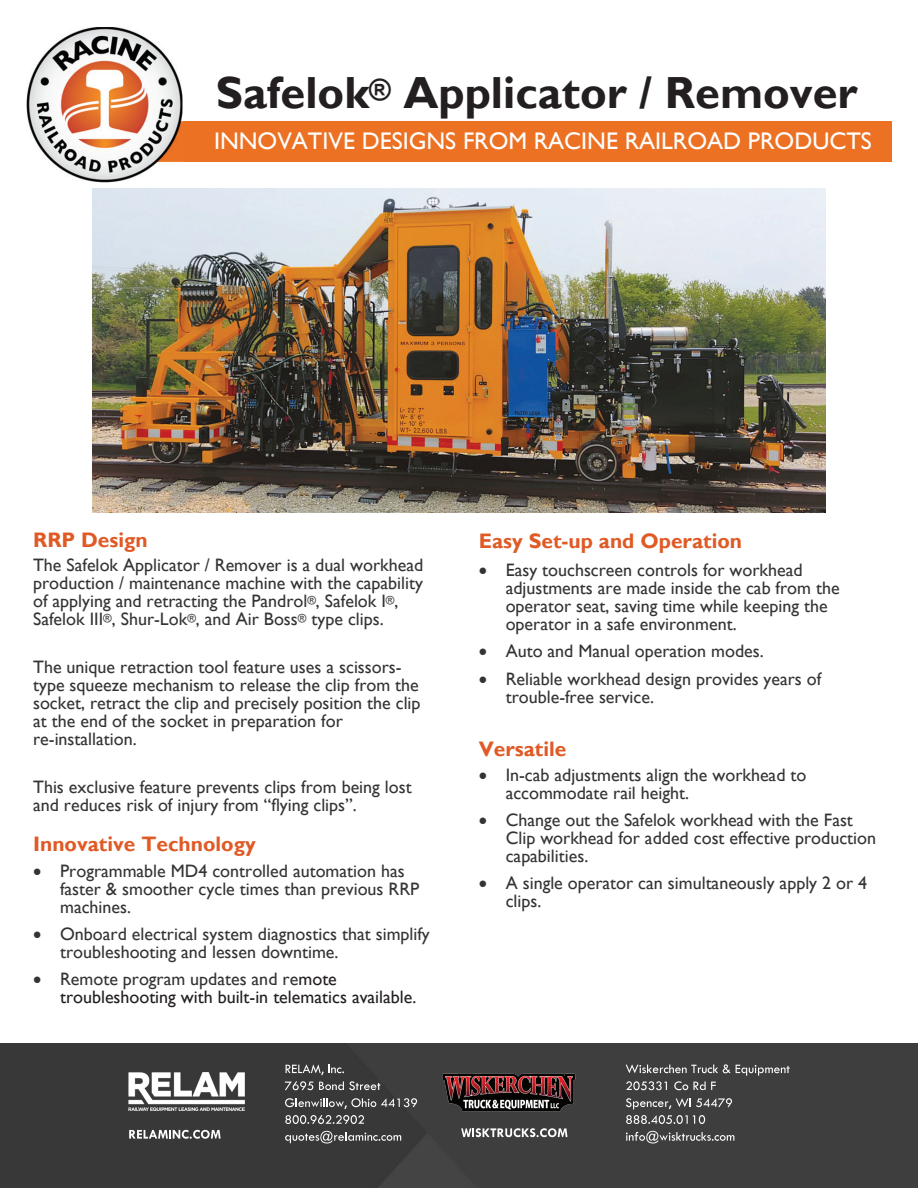
<style>
.page{position:relative;width:918px;height:1188px;background:#fff}
.page>*{position:absolute;margin:0;border:0;box-sizing:border-box;transform-origin:0 0}
.t1{font:700 45px "Gill Sans";color:#231f20}
.t2{font:24px "Gill Sans";color:#fff}
.t3{font:700 21px "Gill Sans";color:#df5a25}
.t4{font:18px/18px "Gill Sans";color:#353435}
.t5{font:18px/18px "Gill Sans";color:#231f20}
.s1{color:#353435}
</style>
<div class="page">
<div style="left:108px;top:121px;width:783px;height:41px;background:#ec7123"></div>
<img style="left:27px;top:27px;width:156px;height:156px">
<img style="left:93px;top:189px;width:733px;height:324px">
<div style="left:0;top:1044px;width:918px;height:144px;background:#3f3e3e"></div>
<svg style="left:129px;top:1130px;width:92px;height:9px"></svg>
<svg style="left:286px;top:1064px;width:58px;height:11px"></svg>
<svg style="left:285px;top:1081px;width:28px;height:9px"></svg>
<svg style="left:319px;top:1081px;width:61px;height:9px"></svg>
<svg style="left:285px;top:1098px;width:132px;height:11px"></svg>
<svg style="left:285px;top:1115px;width:79px;height:9px"></svg>
<svg style="left:285px;top:1131px;width:116px;height:12px"></svg>
<svg style="left:461px;top:1128px;width:106px;height:9px"></svg>
<svg style="left:626px;top:1064px;width:164px;height:26px;background:#5a5959"></svg>
<svg style="left:626px;top:1098px;width:106px;height:11px"></svg>
<svg style="left:626px;top:1115px;width:79px;height:9px"></svg>
<svg style="left:626px;top:1131px;width:108px;height:12px"></svg>
<img style="left:433px;top:1059px;width:154px;height:66px">
<img style="left:128px;top:1072px;width:117px;height:38px">
<h1 class="t1" style="left:216px;top:66px;width:643px">Safelok<sup>®</sup> Applicator / Remover</h1>
<h2 class="t2" style="left:214px;top:127px;width:659px">INNOVATIVE DESIGNS FROM RACINE RAILROAD PRODUCTS</h2>
<p class="t3" style="left:33px;top:527px;width:116px">RRP Design</p>
<p class="t4" style="left:33px;top:556px;width:392px">The Safelok Applicator / Remover is a dual workhead production / maintenance machine with the capability of applying and retracting the Pandrol<sup>®</sup>, Safelok I<sup>®</sup>, Safelok III<sup>®</sup>, Shur-Lok<sup>®</sup>, and Air Boss<sup>®</sup> type clips.</p>
<p class="t4" style="left:33px;top:659px;width:389px">The unique retraction tool feature uses a scissors&shy;type squeeze mechanism to release the clip from the socket, retract the clip and precisely position the clip at the end of the socket in preparation for re-installation.</p>
<p class="t4" style="left:33px;top:779px;width:380px">This exclusive feature prevents clips from being lost and reduces risk of injury from “flying clips”.</p>
<p class="t3" style="left:33px;top:831px;width:224px">Innovative Technology</p>
<p class="t4" style="left:60px;top:862px;width:361px">Programmable MD4 controlled automation has faster &amp; smoother cycle times than previous RRP machines.</p>
<p class="t4" style="left:60px;top:925px;width:371px">Onboard electrical system diagnostics that simplify troubleshooting and lessen downtime.</p>
<p class="t5" style="left:60px;top:971px;width:358px"><span class="s1">Remote program updates and re</span>mote troubleshooting with built-in telematics available.</p>
<p class="t3" style="left:479px;top:528px;width:265px">Easy Set-up and Operation</p>
<p class="t4" style="left:506px;top:561px;width:335px">Easy touchscreen controls for workhead adjustments are made inside the cab from the operator seat, saving time while keeping the operator in a safe environment.</p>
<p class="t4" style="left:506px;top:638px;width:317px;line-height:27.2px">Auto and Manual operation modes.<br>Reliable workhead design provides years of</p>
<p class="t4" style="left:506px;top:688px;width:150px">trouble-free service.</p>
<p class="t3" style="left:479px;top:736px;width:89px">Versatile</p>
<p class="t4" style="left:506px;top:766px;width:302px">In-cab adjustments align the workhead to accommodate rail height.</p>
<p class="t4" style="left:506px;top:811px;width:372px">Change out the Safelok workhead with the Fast<br>Clip workhead for added cost effective production capabilities.</p>
<p class="t4" style="left:506px;top:875px;width:363px">A single operator can simultaneously apply 2 or 4 clips.</p>
</div>
